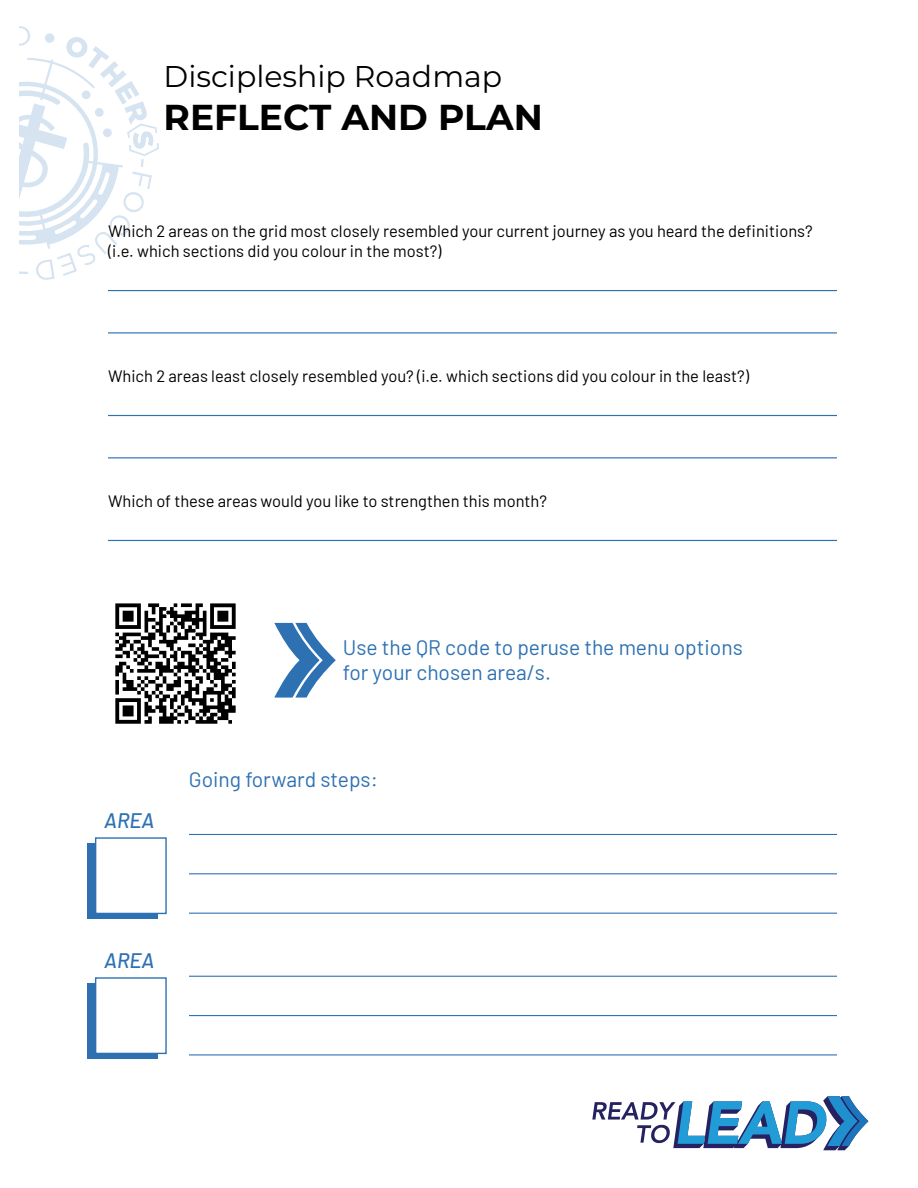
<style>
.page{position:relative;width:918px;height:1188px;background:#fff}
.page>*{position:absolute;margin:0;border:0;box-sizing:border-box;transform-origin:0 0}
.t1{font:700 36px "Montserrat";color:#000}
.t2{font:30px "Montserrat";color:#000}
.t3{font:21px/25.2px "Barlow";color:#2e71b3}
.t4{font:italic 500 21px "Barlow";color:#2e71b3}
.t5{font:16.5px/19.8px "Barlow";color:#000}
</style>
<div class="page">
<svg style="left:592px;top:1096px;width:276px;height:54px"></svg>
<svg style="left:19px;top:26px;width:140px;height:254px"></svg>
<svg style="left:274px;top:623px;width:62px;height:75px"></svg>
<hr style="left:189px;top:834px;width:648px;height:1px;background:#2e71b3">
<hr style="left:189px;top:873px;width:648px;height:1px;background:#2e71b3">
<hr style="left:189px;top:913px;width:648px;height:1px;background:#2e71b3">
<hr style="left:108px;top:290px;width:729px;height:1px;background:#2e71b3">
<hr style="left:108px;top:332px;width:729px;height:2px;background:#2e71b3">
<hr style="left:108px;top:415px;width:729px;height:1px;background:#2e71b3">
<hr style="left:108px;top:540px;width:729px;height:1px;background:#2e71b3">
<hr style="left:108px;top:457px;width:729px;height:1px;background:#2e71b3">
<hr style="left:189px;top:976px;width:648px;height:1px;background:#2e71b3">
<hr style="left:189px;top:1015px;width:648px;height:1px;background:#2e71b3">
<div style="left:87px;top:844px;width:71px;height:75px;background:#2e71b3"></div>
<div style="left:96px;top:838px;width:70px;height:75px;background:#fff"></div>
<div style="left:95px;top:837px;width:72px;height:77px;border:1px solid #2e71b3"></div>
<hr style="left:189px;top:1054px;width:648px;height:1px;background:#2e71b3">
<div style="left:87px;top:984px;width:71px;height:75px;background:#2e71b3"></div>
<div style="left:96px;top:978px;width:70px;height:75px;background:#fff"></div>
<div style="left:95px;top:977px;width:72px;height:77px;border:1px solid #2e71b3"></div>
<svg style="left:115px;top:603px;width:121px;height:121px"></svg>
<h2 class="t2" style="left:164px;top:56px;width:340px">Discipleship Roadmap</h2>
<h1 class="t1" style="left:164px;top:92px;width:381px">REFLECT AND PLAN</h1>
<p class="t5" style="left:108px;top:220px;width:706px">Which 2 areas on the grid most closely resembled your current journey as you heard the definitions? (i.e. which sections did you colour in the most?)</p>
<p class="t5" style="left:108px;top:365px;width:643px">Which 2 areas least closely resembled you? (i.e. which sections did you colour in the least?)</p>
<p class="t5" style="left:108px;top:490px;width:441px">Which of these areas would you like to strengthen this month?</p>
<p class="t3" style="left:343px;top:633px;width:401px">Use the QR code to peruse the menu options for your chosen area/s.</p>
<p class="t4" style="left:104px;top:805px;width:52px">AREA</p>
<p class="t3" style="left:189px;top:765px;width:190px">Going forward steps:</p>
<p class="t4" style="left:104px;top:945px;width:52px">AREA</p>
</div>
